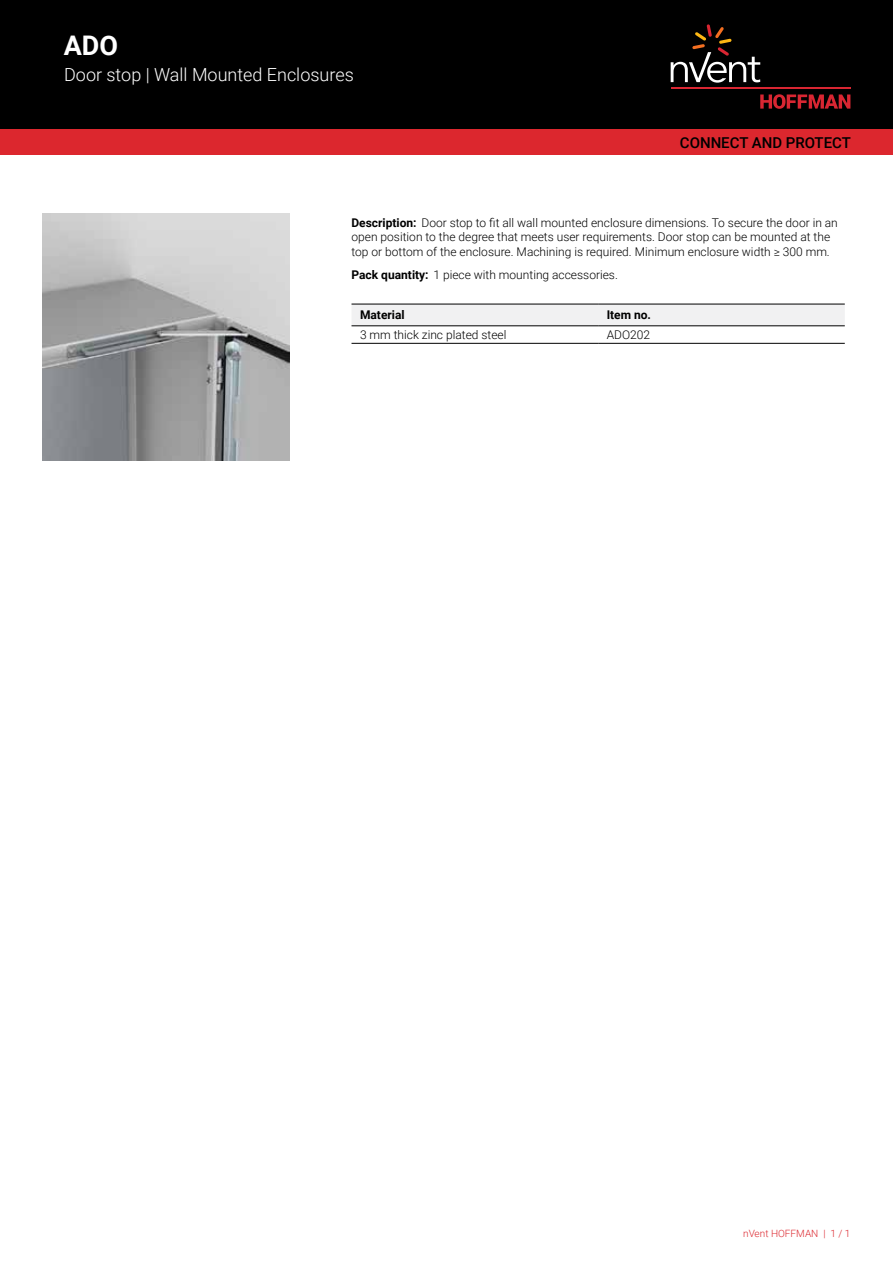
<style>
.page{position:relative;width:893px;height:1263px;background:#fff}
.page>*{position:absolute;margin:0;border:0;box-sizing:border-box;transform-origin:0 0}
.t1{font:700 27px "Roboto";color:#fff}
.t2{font:300 18px "Roboto";color:#fff}
.t3{font:500 15px "Roboto";color:#000}
.t4{font:300 12px/14.4px "Roboto";color:#000}
.t5{font:700 12px "Roboto";color:#000}
.t6{font:300 10.05px "Roboto";color:#dc272e}
.s1{font-weight:700}
</style>
<div class="page">
<div style="left:0;top:0;width:893px;height:129px;background:#000"></div>
<svg style="left:760px;top:94px;width:90px;height:15px"></svg>
<hr style="left:671px;top:88px;width:179px;height:1px;background:#d92632">
<svg style="left:671px;top:24px;width:89px;height:59px"></svg>
<div style="left:0;top:129px;width:893px;height:26px;background:#dc272e"></div>
<div style="left:351px;top:305px;width:494px;height:21px;background:#f1f1f2"></div>
<hr style="left:351px;top:304px;width:247px;height:1px;background:#000">
<hr style="left:598px;top:304px;width:247px;height:1px;background:#000">
<hr style="left:351px;top:343px;width:247px;height:1px;background:#000">
<hr style="left:598px;top:343px;width:247px;height:1px;background:#000">
<hr style="left:351px;top:326px;width:247px;height:1px;background:#000">
<hr style="left:598px;top:326px;width:247px;height:1px;background:#000">
<img style="left:43px;top:213px;width:246px;height:247px">
<h1 class="t1" style="left:64px;top:27px;width:56px">ADO</h1>
<h2 class="t2" style="left:64px;top:62px;width:291px">Door stop | Wall Mounted Enclosures</h2>
<p class="t3" style="left:680px;top:132px;width:173px">CONNECT AND PROTECT</p>
<p class="t4" style="left:351px;top:215px;width:488px"><span class="s1">Description:</span> Door stop to fit all wall mounted enclosure dimensions. To secure the door in an open position to the degree that meets user requirements. Door stop can be mounted at the top or bottom of the enclosure. Machining is required. Minimum enclosure width ≥ 300 mm.</p>
<p class="t4" style="left:351px;top:267px;width:268px"><span class="s1">Pack quantity:</span> 1 piece with mounting accessories.</p>
<p class="t5" style="left:360px;top:307px;width:46px">Material</p>
<p class="t5" style="left:607px;top:307px;width:46px">Item no.</p>
<p class="t4" style="left:360px;top:327px;width:148px">3 mm thick zinc plated steel</p>
<p class="t4" style="left:607px;top:327px;width:45px">ADO202</p>
<p class="t6" style="left:743px;top:1226px;width:109px">nVent HOFFMAN | 1 / 1</p>
</div>
